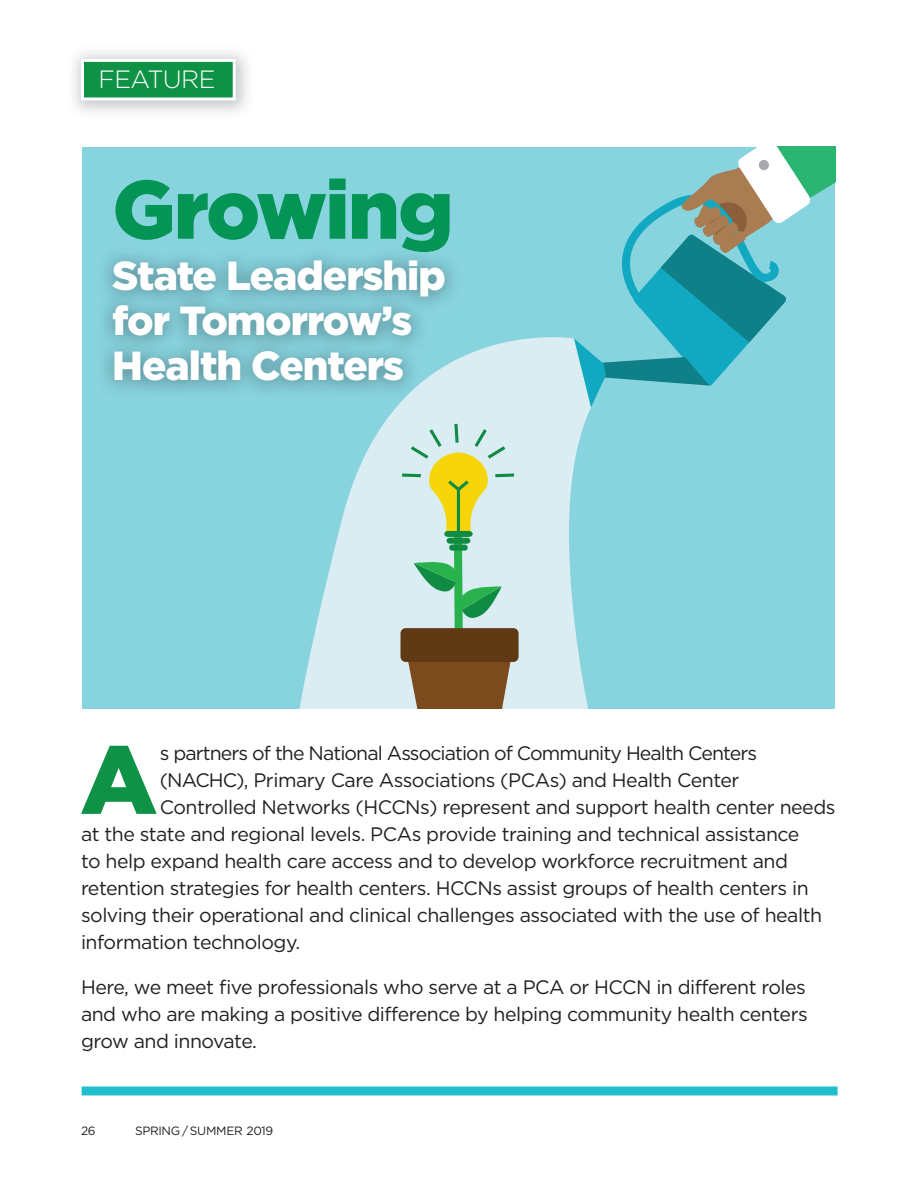
<style>
.page{position:relative;width:918px;height:1188px;background:#fff}
.page>*{position:absolute;margin:0;border:0;box-sizing:border-box;transform-origin:0 0}
.t1{font:900 96.6px "Gotham HTF";color:#0e9246}
.t2{font:900 82.5px "Gotham HTF";letter-spacing:-.025em;color:#049455}
.t3{font:900 40.5px/45px "Gotham HTF";letter-spacing:-.025em;color:#fff}
.t4{font:300 24.9px "Gotham HTF";letter-spacing:-.025em;color:#fff}
.t5{font:19.5px/27px "Gotham";letter-spacing:-.025em;color:#231f20;text-align:justify}
.t6{font:19.5px "Gotham";letter-spacing:-.045em;color:#231f20}
.t7{font:12px "Gotham HTF";letter-spacing:-.025em;color:#231f20}
</style>
<div class="page">
<div style="left:82px;top:147px;width:754px;height:561px;background:#87d3de"></div>
<svg style="left:299px;top:337px;width:292px;height:371px;fill:#daedf3"></svg>
<div style="left:400px;top:628px;width:119px;height:34px;background:#603915;border-radius:5px"></div>
<svg style="left:402px;top:424px;width:113px;height:284px"></svg>
<div style="left:447px;top:538px;width:23px;height:6px;background:#108b43;border-radius:3px"></div>
<div style="left:449px;top:545px;width:19px;height:6px;background:#108b43;border-radius:3px"></div>
<svg style="left:574px;top:147px;width:262px;height:260px"></svg>
<div style="left:759px;top:160px;width:10px;height:10px;background:#a7a9ac;border-radius:50%"></div>
<div style="left:82px;top:60px;width:152px;height:39px;background:#0e9246"></div>
<div style="left:81px;top:59px;width:155px;height:41px;border:3px solid #fff"></div>
<img style="left:105px;top:252px;width:356px;height:147px">
<img style="left:404px;top:358px;width:57px;height:41px">
<img style="left:402px;top:246px;width:42px;height:6px">
<div style="left:82px;top:1086px;width:756px;height:9px;background:#21bece"></div>
<p class="t4" style="left:99px;top:66px;width:118px">FEATURE</p>
<h2 class="t2" style="left:112px;top:162px;width:343px">Growing</h2>
<h3 class="t3" style="left:112px;top:252px;width:335px">State Leadership for Tomorrow’s<br>Health Centers</h3>
<h1 class="t1" style="left:80px;top:724px;width:78px">A</h1>
<p class="t6" style="left:160px;top:742px;width:599px">s partners of the National Association of Community Health Centers</p>
<p class="t5" style="left:160px;top:766px;width:581px">(NACHC), Primary Care Associations (PCAs) and Health Center</p>
<p class="t5" style="left:160px;top:793px;width:677px">Controlled Networks (HCCNs) represent and support health center needs</p>
<p class="t5" style="left:81px;top:820px;width:720px">at the state and regional levels. PCAs provide training and technical assistance</p>
<p class="t5" style="left:81px;top:847px;width:709px">to help expand health care access and to develop workforce recruitment and</p>
<p class="t5" style="left:81px;top:874px;width:729px">retention strategies for health centers. HCCNs assist groups of health centers in</p>
<p class="t5" style="left:81px;top:901px;width:743px">solving their operational and clinical challenges associated with the use of health</p>
<p class="t5" style="left:81px;top:928px;width:221px">information technology.</p>
<p class="t5" style="left:81px;top:973px;width:728px">Here, we meet five professionals who serve at a PCA or HCCN in different roles and who are making a positive difference by helping community health centers grow and innovate.</p>
<p class="t7" style="left:81px;top:1124px;width:16px">26</p>
<p class="t7" style="left:135px;top:1124px;width:140px">SPRING / SUMMER 2019</p>
</div>
